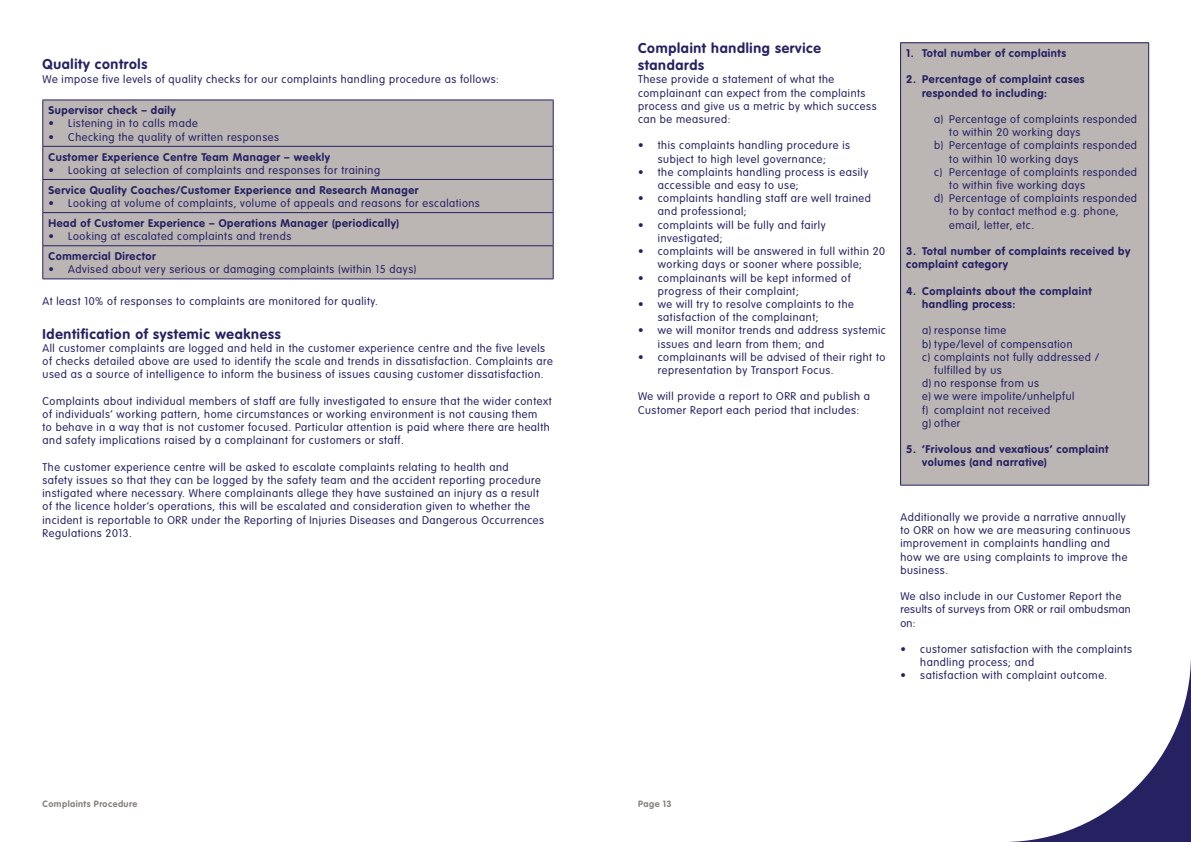
<style>
.page{position:relative;width:1191px;height:842px;background:#fff}
.page>*{position:absolute;margin:0;border:0;box-sizing:border-box;transform-origin:0 0}
.t1{font:700 14px/16.8px "VAG Rounded";letter-spacing:.05em;color:#262262}
.t2{font:300 11px/13.2px "VAG Rounded";letter-spacing:.05em;color:#262262}
.t3{font:700 11px/13.2px "VAG Rounded";letter-spacing:.05em;color:#262262}
.t4{font:300 11px/13.2px "VAG Rounded";letter-spacing:.03em;color:#262262}
.t5{font:700 9px "VAG Rounded";letter-spacing:.05em;color:#88817e}
</style>
<div class="page">
<svg style="left:1008px;top:659px;width:183px;height:183px"></svg>
<div style="left:44px;top:101px;width:509px;height:178px;background:#bbb5b4"></div>
<hr style="left:43px;top:146px;width:510px;height:1px;background:#262262">
<hr style="left:43px;top:179px;width:510px;height:1px;background:#262262">
<hr style="left:43px;top:212px;width:510px;height:1px;background:#262262">
<hr style="left:43px;top:245px;width:510px;height:1px;background:#262262">
<hr style="left:43px;top:100px;width:510px;height:1px;background:#262262">
<hr style="left:43px;top:100px;width:1px;height:46px;background:#262262">
<hr style="left:553px;top:100px;width:1px;height:46px;background:#262262">
<hr style="left:43px;top:147px;width:1px;height:32px;background:#262262">
<hr style="left:553px;top:147px;width:1px;height:32px;background:#262262">
<hr style="left:43px;top:180px;width:1px;height:32px;background:#262262">
<hr style="left:553px;top:180px;width:1px;height:32px;background:#262262">
<hr style="left:43px;top:213px;width:1px;height:32px;background:#262262">
<hr style="left:553px;top:213px;width:1px;height:32px;background:#262262">
<hr style="left:43px;top:246px;width:1px;height:33px;background:#262262">
<hr style="left:553px;top:246px;width:1px;height:33px;background:#262262">
<hr style="left:43px;top:279px;width:510px;height:1px;background:#262262">
<div style="left:900px;top:43px;width:248px;height:442px;background:#bbb5b4"></div>
<hr style="left:900px;top:43px;width:249px;height:1px;background:#262262">
<hr style="left:900px;top:43px;width:1px;height:442px;background:#262262">
<hr style="left:1148px;top:43px;width:1px;height:442px;background:#262262">
<hr style="left:900px;top:485px;width:249px;height:1px;background:#262262">
<p class="t1" style="left:43px;top:56px;width:106px">Quality controls</p>
<p class="t2" style="left:43px;top:72px;width:458px">We impose five levels of quality checks for our complaints handling procedure as follows:</p>
<p class="t3" style="left:48px;top:104px;width:129px">Supervisor check – daily</p>
<p class="t2" style="left:48px;top:117px;width:151px">• Listening in to calls made</p>
<p class="t2" style="left:48px;top:130px;width:232px">• Checking the quality of written responses</p>
<p class="t3" style="left:48px;top:150px;width:283px">Customer Experience Centre Team Manager – weekly</p>
<p class="t2" style="left:48px;top:163px;width:333px">• Looking at selection of complaints and responses for training</p>
<p class="t3" style="left:48px;top:183px;width:371px">Service Quality Coaches/Customer Experience and Research Manager</p>
<p class="t2" style="left:48px;top:196px;width:433px">• Looking at volume of complaints, volume of appeals and reasons for escalations</p>
<p class="t3" style="left:48px;top:216px;width:352px">Head of Customer Experience – Operations Manager (periodically)</p>
<p class="t2" style="left:48px;top:230px;width:244px">• Looking at escalated complaints and trends</p>
<p class="t3" style="left:48px;top:249px;width:109px">Commercial Director</p>
<p class="t2" style="left:48px;top:263px;width:369px">• Advised about very serious or damaging complaints (within 15 days)</p>
<p class="t2" style="left:43px;top:295px;width:337px">At least 10% of responses to complaints are monitored for quality.</p>
<p class="t1" style="left:43px;top:325px;width:240px">Identification of systemic weakness</p>
<p class="t2" style="left:43px;top:341px;width:512px">All customer complaints are logged and held in the customer experience centre and the five levels of checks detailed above are used to identify the scale and trends in dissatisfaction. Complaints are used as a source of intelligence to inform the business of issues causing customer dissatisfaction.</p>
<p class="t2" style="left:43px;top:394px;width:510px">Complaints about individual members of staff are fully investigated to ensure that the wider context of individuals’ working pattern, home circumstances or working environment is not causing them<br>to behave in a way that is not customer focused. Particular attention is paid where there are health and safety implications raised by a complainant for customers or staff.</p>
<p class="t2" style="left:43px;top:460px;width:503px">The customer experience centre will be asked to escalate complaints relating to health and<br>safety issues so that they can be logged by the safety team and the accident reporting procedure instigated where necessary. Where complainants allege they have sustained an injury as a result of the licence holder’s operations, this will be escalated and consideration given to whether the incident is reportable to ORR under the Reporting of Injuries Diseases and Dangerous Occurrences Regulations 2013.</p>
<p class="t1" style="left:638px;top:40px;width:184px">Complaint handling service standards</p>
<p class="t2" style="left:638px;top:73px;width:240px">These provide a statement of what the complainant can expect from the complaints process and give us a metric by which success can be measured:</p>
<p class="t2" style="left:638px;top:139px;width:213px;text-align:center">• this complaints handling procedure is subject to high level governance;</p>
<p class="t2" style="left:658px;top:165px;width:212px;text-indent:-20px">• the complaints handling process is easily accessible and easy to use;</p>
<p class="t2" style="left:658px;top:192px;width:214px;text-indent:-20px">• complaints handling staff are well trained and professional;</p>
<p class="t2" style="left:658px;top:218px;width:169px;text-indent:-20px">• complaints will be fully and fairly investigated;</p>
<p class="t2" style="left:638px;top:245px;width:249px;text-align:center">• complaints will be answered in full within 20 working days or sooner where possible;</p>
<p class="t2" style="left:658px;top:271px;width:194px;text-indent:-20px">• complainants will be kept informed of progress of their complaint;</p>
<p class="t2" style="left:658px;top:297px;width:197px;text-indent:-20px">• we will try to resolve complaints to the satisfaction of the complainant;</p>
<p class="t2" style="left:658px;top:324px;width:229px;text-indent:-20px">• we will monitor trends and address systemic issues and learn from them; and</p>
<p class="t2" style="left:658px;top:350px;width:229px;text-indent:-20px">• complainants will be advised of their right to representation by Transport Focus.</p>
<p class="t2" style="left:638px;top:390px;width:233px">We will provide a report to ORR and publish a<br>Customer Report each period that includes:</p>
<p class="t3" style="left:906px;top:46px;width:161px">1. Total number of complaints</p>
<p class="t3" style="left:922px;top:73px;width:164px;text-indent:-16px">2. Percentage of complaint cases responded to including:</p>
<p class="t2" style="left:934px;top:113px;width:204px">a) Percentage of complaints responded</p>
<p class="t2" style="left:949px;top:126px;width:133px">to within 20 working days</p>
<p class="t2" style="left:934px;top:139px;width:204px">b) Percentage of complaints responded</p>
<p class="t2" style="left:949px;top:152px;width:131px">to within 10 working days</p>
<p class="t2" style="left:934px;top:165px;width:204px">c) Percentage of complaints responded</p>
<p class="t2" style="left:949px;top:179px;width:137px">to within five working days</p>
<p class="t2" style="left:934px;top:192px;width:204px">d) Percentage of complaints responded</p>
<p class="t2" style="left:949px;top:205px;width:171px">to by contact method e.g. phone,</p>
<p class="t2" style="left:949px;top:218px;width:86px">email, letter, etc.</p>
<p class="t3" style="left:906px;top:244px;width:226px">3. Total number of complaints received by complaint category</p>
<p class="t3" style="left:922px;top:284px;width:171px;text-indent:-16px">4. Complaints about the complaint handling process:</p>
<p class="t2" style="left:922px;top:324px;width:85px">a) response time</p>
<p class="t2" style="left:922px;top:337px;width:152px">b) type/level of compensation</p>
<p class="t2" style="left:922px;top:350px;width:178px">c) complaints not fully addressed /</p>
<p class="t2" style="left:934px;top:363px;width:69px">fulfilled by us</p>
<p class="t2" style="left:922px;top:377px;width:118px">d) no response from us</p>
<p class="t2" style="left:922px;top:390px;width:154px">e) we were impolite/unhelpful</p>
<p class="t2" style="left:922px;top:403px;width:129px">f) complaint not received</p>
<p class="t2" style="left:922px;top:416px;width:40px">g) other</p>
<p class="t3" style="left:922px;top:442px;width:187px;text-indent:-16px">5. ‘Frivolous and vexatious’ complaint volumes (and narrative)</p>
<p class="t2" style="left:900px;top:510px;width:231px">Additionally we provide a narrative annually to ORR on how we are measuring continuous improvement in complaints handling and how we are using complaints to improve the business.</p>
<p class="t4" style="left:900px;top:590px;width:232px">We also include in our Customer Report the results of surveys from ORR or rail ombudsman on:</p>
<p class="t2" style="left:920px;top:642px;width:213px;text-indent:-20px">• customer satisfaction with the complaints handling process; and</p>
<p class="t2" style="left:900px;top:669px;width:208px">• satisfaction with complaint outcome.</p>
<p class="t5" style="left:43px;top:798px;width:96px">Complaints Procedure</p>
<p class="t5" style="left:638px;top:798px;width:35px">Page 13</p>
</div>
